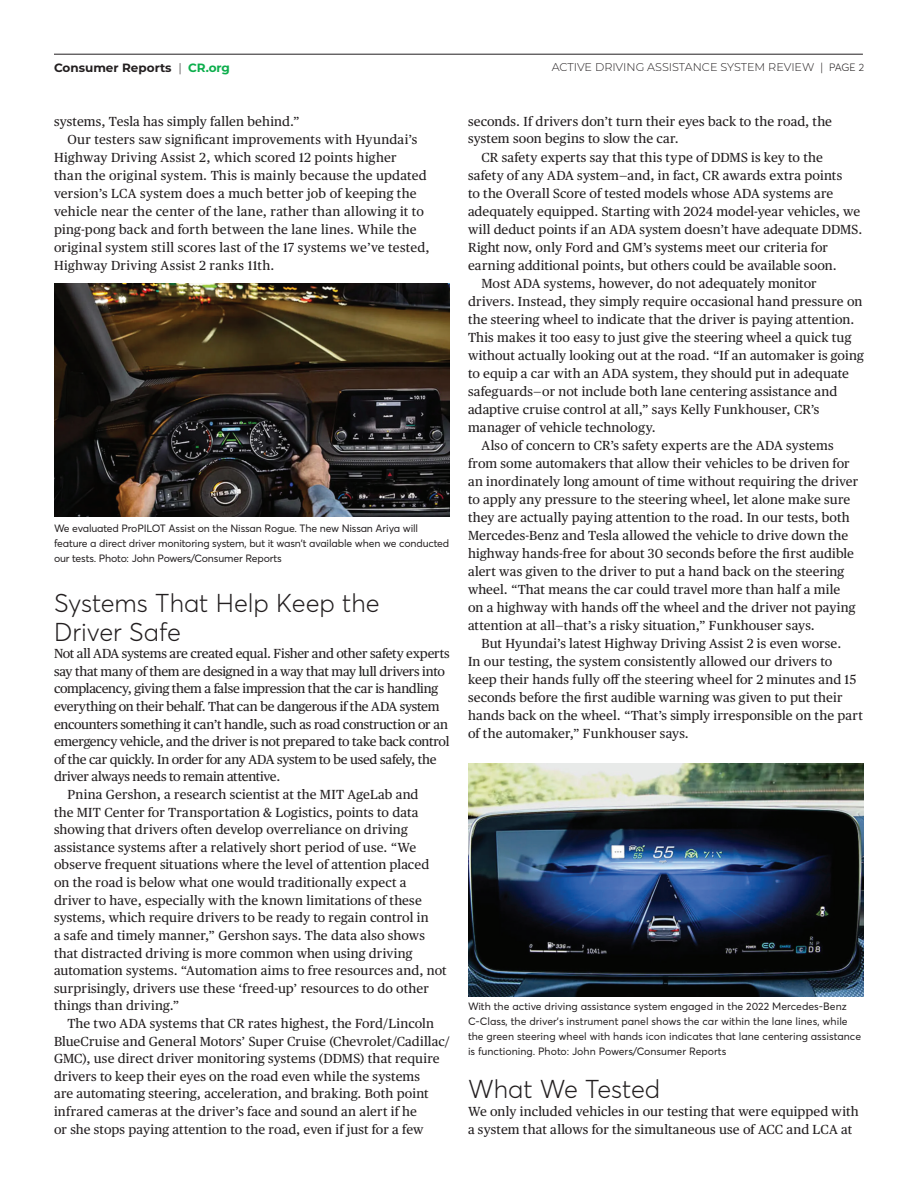
<style>
.page{position:relative;width:918px;height:1188px;background:#fff}
.page>*{position:absolute;margin:0;border:0;box-sizing:border-box;transform-origin:0 0}
.t1{font:300 25.5px/28.5px "Averta";color:#231f20}
.t2{font:13.2px/17.5px "Publico Text";letter-spacing:.01em;color:#231f20}
.t3{font:13.2px "Publico Text";letter-spacing:-.02em;color:#231f20}
.t4{font:13.2px "Publico Text";letter-spacing:-.025em;color:#231f20}
.t5{font:700 12px "Montserrat";color:#231f20}
.t6{font:300 11.25px "Montserrat";color:#231f20}
.t7{font:10.5px/15px "Averta";color:#231f20}
.s1{font-weight:300}
.s2{color:#0cae4c}
.s3{font-family:"Averta";font-size:10.5px}
</style>
<div class="page">
<hr style="left:54px;top:54px;width:809px;height:1px;background:#231f20">
<img style="left:54px;top:284px;width:396px;height:232px">
<img style="left:468px;top:763px;width:396px;height:233px">
<p class="t5" style="left:54px;top:59px;width:178px">Consumer Reports <span class="s1">|</span> <span class="s2">CR.org</span></p>
<p class="t6" style="left:552px;top:60px;width:314px">ACTIVE DRIVING ASSISTANCE SYSTEM REVIEW | <span class="s3">PAGE 2</span></p>
<p class="t2" style="left:54px;top:112px;width:247px">systems, Tesla has simply fallen behind.”</p>
<p class="t2" style="left:68px;top:130px;width:351px">Our testers saw significant improvements with Hyundai’s</p>
<p class="t2" style="left:54px;top:148px;width:344px">Highway Driving Assist 2, which scored 12 points higher</p>
<p class="t2" style="left:54px;top:166px;width:374px">than the original system. This is mainly because the updated</p>
<p class="t2" style="left:54px;top:184px;width:364px">version’s LCA system does a much better job of keeping the</p>
<p class="t2" style="left:54px;top:202px;width:372px">vehicle near the center of the lane, rather than allowing it to</p>
<p class="t2" style="left:54px;top:220px;width:364px">ping-pong back and forth between the lane lines. While the</p>
<p class="t2" style="left:54px;top:238px;width:377px">original system still scores last of the 17 systems we’ve tested,</p>
<p class="t2" style="left:54px;top:256px;width:222px">Highway Driving Assist 2 ranks 11th.</p>
<p class="t7" style="left:54px;top:520px;width:397px">We evaluated ProPILOT Assist on the Nissan Rogue. The new Nissan Ariya will feature a direct driver monitoring system, but it wasn't available when we conducted our tests. Photo: John Powers/Consumer Reports</p>
<h1 class="t1" style="left:54px;top:589px;width:327px">Systems That Help Keep the<br>Driver Safe</h1>
<p class="t3" style="left:54px;top:644px;width:397px">Not all ADA systems are created equal. Fisher and other safety experts</p>
<p class="t3" style="left:54px;top:661px;width:392px">say that many of them are designed in a way that may lull drivers into</p>
<p class="t3" style="left:54px;top:679px;width:386px">complacency, giving them a false impression that the car is handling</p>
<p class="t3" style="left:54px;top:696px;width:387px">everything on their behalf. That can be dangerous if the ADA system</p>
<p class="t3" style="left:54px;top:714px;width:395px">encounters something it can’t handle, such as road construction or an</p>
<p class="t4" style="left:54px;top:732px;width:397px">emergency vehicle, and the driver is not prepared to take back control</p>
<p class="t3" style="left:54px;top:749px;width:384px">of the car quickly. In order for any ADA system to be used safely, the</p>
<p class="t3" style="left:54px;top:767px;width:228px">driver always needs to remain attentive.</p>
<p class="t2" style="left:68px;top:785px;width:352px">Pnina Gershon, a research scientist at the MIT AgeLab and</p>
<p class="t2" style="left:54px;top:802px;width:366px">the MIT Center for Transportation &amp; Logistics, points to data</p>
<p class="t2" style="left:54px;top:820px;width:355px">showing that drivers often develop overreliance on driving</p>
<p class="t2" style="left:54px;top:838px;width:364px">assistance systems after a relatively short period of use. “We</p>
<p class="t2" style="left:54px;top:855px;width:377px">observe frequent situations where the level of attention placed</p>
<p class="t2" style="left:54px;top:873px;width:354px">on the road is below what one would traditionally expect a</p>
<p class="t2" style="left:54px;top:891px;width:369px">driver to have, especially with the known limitations of these</p>
<p class="t2" style="left:54px;top:908px;width:376px">systems, which require drivers to be ready to regain control in</p>
<p class="t2" style="left:54px;top:926px;width:372px">a safe and timely manner,” Gershon says. The data also shows</p>
<p class="t2" style="left:54px;top:943px;width:360px">that distracted driving is more common when using driving</p>
<p class="t2" style="left:54px;top:961px;width:394px">automation systems. “Automation aims to free resources and, not</p>
<p class="t2" style="left:54px;top:979px;width:376px">surprisingly, drivers use these ‘freed-up’ resources to do other</p>
<p class="t2" style="left:54px;top:996px;width:127px">things than driving.”</p>
<p class="t2" style="left:68px;top:1014px;width:368px">The two ADA systems that CR rates highest, the Ford/Lincoln</p>
<p class="t2" style="left:54px;top:1031px;width:398px">BlueCruise and General Motors’ Super Cruise (Chevrolet/Cadillac/</p>
<p class="t2" style="left:54px;top:1049px;width:387px">GMC), use direct driver monitoring systems (DDMS) that require</p>
<p class="t2" style="left:54px;top:1067px;width:368px">drivers to keep their eyes on the road even while the systems</p>
<p class="t2" style="left:54px;top:1084px;width:376px">are automating steering, acceleration, and braking. Both point</p>
<p class="t2" style="left:54px;top:1102px;width:364px">infrared cameras at the driver’s face and sound an alert if he</p>
<p class="t2" style="left:54px;top:1120px;width:371px">or she stops paying attention to the road, even if just for a few</p>
<p class="t2" style="left:468px;top:112px;width:366px">seconds. If drivers don’t turn their eyes back to the road, the system soon begins to slow the car.</p>
<p class="t2" style="left:482px;top:148px;width:343px">CR safety experts say that this type of DDMS is key to the</p>
<p class="t2" style="left:468px;top:166px;width:376px">safety of any ADA system—and, in fact, CR awards extra points</p>
<p class="t2" style="left:468px;top:184px;width:367px">to the Overall Score of tested models whose ADA systems are</p>
<p class="t2" style="left:468px;top:202px;width:394px">adequately equipped. Starting with 2024 model-year vehicles, we</p>
<p class="t2" style="left:468px;top:220px;width:396px">will deduct points if an ADA system doesn’t have adequate DDMS.</p>
<p class="t2" style="left:468px;top:238px;width:362px">Right now, only Ford and GM’s systems meet our criteria for</p>
<p class="t2" style="left:468px;top:256px;width:370px">earning additional points, but others could be available soon.</p>
<p class="t2" style="left:482px;top:274px;width:337px">Most ADA systems, however, do not adequately monitor</p>
<p class="t2" style="left:468px;top:292px;width:396px">drivers. Instead, they simply require occasional hand pressure on</p>
<p class="t2" style="left:468px;top:310px;width:388px">the steering wheel to indicate that the driver is paying attention.</p>
<p class="t2" style="left:468px;top:328px;width:385px">This makes it too easy to just give the steering wheel a quick tug</p>
<p class="t2" style="left:468px;top:346px;width:397px">without actually looking out at the road. “If an automaker is going</p>
<p class="t2" style="left:468px;top:364px;width:382px">to equip a car with an ADA system, they should put in adequate</p>
<p class="t2" style="left:468px;top:382px;width:371px">safeguards—or not include both lane centering assistance and</p>
<p class="t2" style="left:468px;top:400px;width:353px">adaptive cruise control at all,” says Kelly Funkhouser, CR’s</p>
<p class="t2" style="left:468px;top:418px;width:189px">manager of vehicle technology.</p>
<p class="t2" style="left:482px;top:436px;width:354px">Also of concern to CR’s safety experts are the ADA systems</p>
<p class="t2" style="left:468px;top:454px;width:383px">from some automakers that allow their vehicles to be driven for</p>
<p class="t2" style="left:468px;top:472px;width:392px">an inordinately long amount of time without requiring the driver</p>
<p class="t2" style="left:468px;top:490px;width:384px">to apply any pressure to the steering wheel, let alone make sure</p>
<p class="t2" style="left:468px;top:508px;width:383px">they are actually paying attention to the road. In our tests, both</p>
<p class="t2" style="left:468px;top:526px;width:382px">Mercedes-Benz and Tesla allowed the vehicle to drive down the</p>
<p class="t2" style="left:468px;top:544px;width:388px">highway hands-free for about 30 seconds before the first audible</p>
<p class="t2" style="left:468px;top:562px;width:378px">alert was given to the driver to put a hand back on the steering</p>
<p class="t2" style="left:468px;top:580px;width:374px">wheel. “That means the car could travel more than half a mile</p>
<p class="t2" style="left:468px;top:598px;width:389px">on a highway with hands off the wheel and the driver not paying</p>
<p class="t2" style="left:468px;top:616px;width:348px">attention at all—that’s a risky situation,” Funkhouser says.</p>
<p class="t2" style="left:482px;top:634px;width:361px">But Hyundai’s latest Highway Driving Assist 2 is even worse.</p>
<p class="t2" style="left:468px;top:652px;width:366px">In our testing, the system consistently allowed our drivers to</p>
<p class="t2" style="left:468px;top:670px;width:390px">keep their hands fully off the steering wheel for 2 minutes and 15</p>
<p class="t2" style="left:468px;top:688px;width:376px">seconds before the first audible warning was given to put their</p>
<p class="t2" style="left:468px;top:706px;width:396px">hands back on the wheel. “That’s simply irresponsible on the part</p>
<p class="t2" style="left:468px;top:724px;width:222px">of the automaker,” Funkhouser says.</p>
<p class="t7" style="left:468px;top:999px;width:395px">With the active driving assistance system engaged in the 2022 Mercedes-Benz C-Class, the driver's instrument panel shows the car within the lane lines, while the green steering wheel with hands icon indicates that lane centering assistance is functioning. Photo: John Powers/Consumer Reports</p>
<h1 class="t1" style="left:468px;top:1075px;width:194px">What We Tested</h1>
<p class="t2" style="left:468px;top:1102px;width:392px;line-height:18px">We only included vehicles in our testing that were equipped with a system that allows for the simultaneous use of ACC and LCA at</p>
</div>
